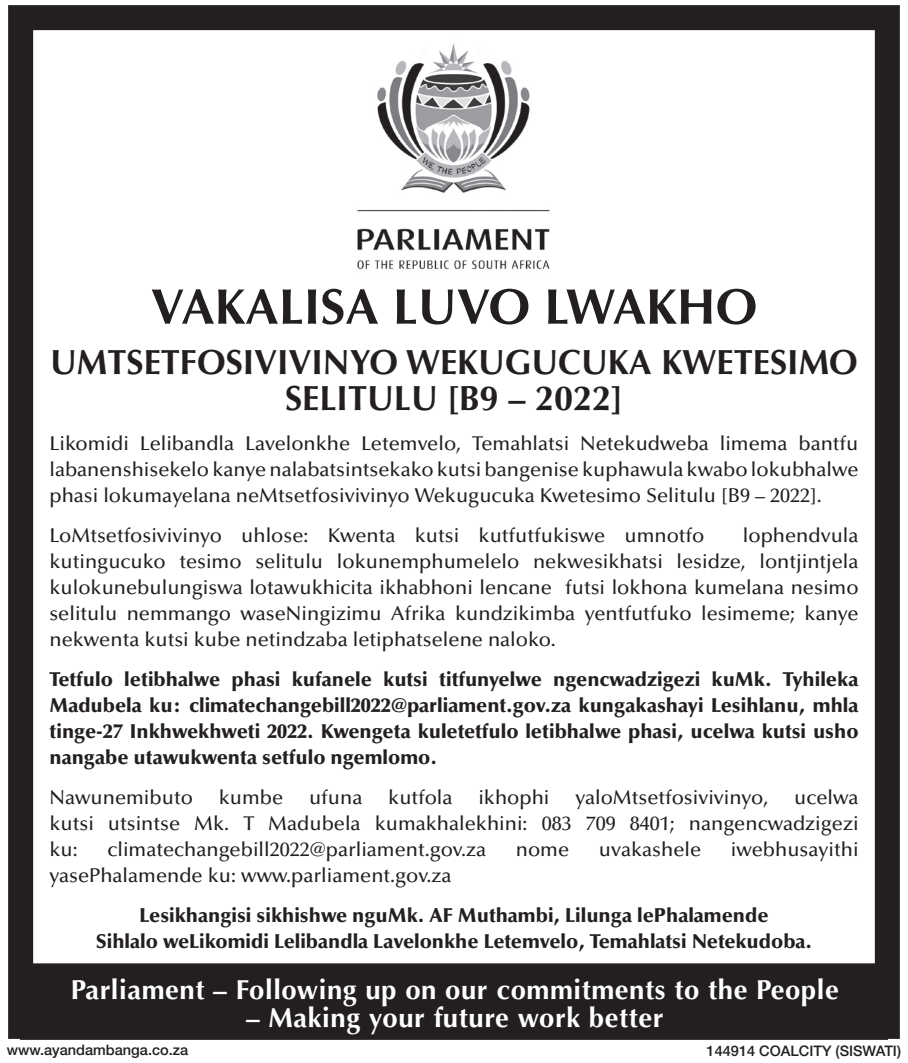
<style>
.page{position:relative;width:908px;height:1063px;background:#fff}
.page>*{position:absolute;margin:0;border:0;box-sizing:border-box;transform-origin:0 0}
.t1{font:700 50px "Optima LT Std";color:#231f20}
.t2{font:700 35px/36px "Optima LT Std";color:#231f20;text-align:center}
.t3{font:700 27.5px "Optima LT Std";letter-spacing:.02em;color:#fff}
.t4{font:500 20px/26px "Optima LT Std";color:#231f20;text-align:justify}
.t5{font:900 20px/26px "Optima LT Std";color:#231f20;text-align:justify}
.t6{font:500 14.5px "Helvetica Neue LT Std";color:#231f20}
</style>
<div class="page">
<img style="left:357px;top:43px;width:193px;height:227px">
<div style="left:8px;top:5px;width:891px;height:1034px;border:25px solid #231f20"></div>
<div style="left:20px;top:963px;width:867px;height:77px;border:25px solid #231f20"></div>
<div style="left:32px;top:979px;width:845px;height:48px;background:#231f20"></div>
<h1 class="t1" style="left:151px;top:278px;width:608px">VAKALISA LUVO LWAKHO</h1>
<h2 class="t2" style="left:50px;top:344px;width:808px">UMTSETFOSIVIVINYO WEKUGUCUKA KWETESIMO<br>SELITULU [B9 – 2022]</h2>
<p class="t4" style="left:49px;top:431px;width:810px">Likomidi Lelibandla Lavelonkhe Letemvelo, Temahlatsi Netekudweba limema bantfu labanenshisekelo kanye nalabatsintsekako kutsi bangenise kuphawula kwabo lokubhalwe phasi lokumayelana neMtsetfosivivinyo Wekugucuka Kwetesimo Selitulu [B9 – 2022].</p>
<p class="t4" style="left:49px;top:523px;width:656px">LoMtsetfosivivinyo uhlose: Kwenta kutsi kutfutfukiswe umnotfo</p>
<p class="t4" style="left:49px;top:523px;width:810px;text-indent:693px">lophendvula kutingucuko tesimo selitulu lokunemphumelelo nekwesikhatsi lesidze, lontjintjela kulokunebulungiswa lotawukhicita ikhabhoni lencane futsi lokhona kumelana nesimo selitulu nemmango waseNingizimu Afrika kundzikimba yentfutfuko lesimeme; kanye nekwenta kutsi kube netindzaba letiphatselene naloko.</p>
<p class="t5" style="left:49px;top:666px;width:810px">Tetfulo letibhalwe phasi kufanele kutsi titfunyelwe ngencwadzigezi kuMk. Tyhileka Madubela ku: climatechangebill2022@parliament.gov.za kungakashayi Lesihlanu, mhla tinge-27 Inkhwekhweti 2022. Kwengeta kuletetfulo letibhalwe phasi, ucelwa kutsi usho nangabe utawukwenta setfulo ngemlomo.</p>
<p class="t4" style="left:49px;top:785px;width:145px">Nawunemibuto</p>
<p class="t4" style="left:219px;top:785px;width:66px">kumbe</p>
<p class="t4" style="left:309px;top:785px;width:55px">ufuna</p>
<p class="t4" style="left:388px;top:785px;width:66px">kutfola</p>
<p class="t4" style="left:478px;top:785px;width:73px">ikhophi</p>
<p class="t4" style="left:575px;top:785px;width:194px">yaloMtsetfosivivinyo,</p>
<p class="t4" style="left:49px;top:785px;width:810px;text-indent:744px">ucelwa kutsi utsintse Mk. T Madubela kumakhalekhini: 083 709 8401; nangencwadzigezi ku:</p>
<p class="t4" style="left:107px;top:837px;width:380px">climatechangebill2022@parliament.gov.za</p>
<p class="t4" style="left:515px;top:837px;width:55px">nome</p>
<p class="t4" style="left:598px;top:837px;width:104px">uvakashele</p>
<p class="t4" style="left:730px;top:837px;width:129px">iwebhusayithi</p>
<p class="t4" style="left:49px;top:863px;width:403px">yasePhalamende ku: www.parliament.gov.za</p>
<p class="t5" style="left:96px;top:902px;width:717px;text-align:center">Lesikhangisi sikhishwe nguMk. AF Muthambi, Lilunga lePhalamende<br>Sihlalo weLikomidi Lelibandla Lavelonkhe Letemvelo, Temahlatsi Netekudoba.</p>
<h3 class="t3" style="left:71px;top:974px;width:769px">Parliament – Following up on our commitments to the People</h3>
<h3 class="t3" style="left:246px;top:1002px;width:418px">– Making your future work better</h3>
<p class="t6" style="left:7px;top:1041px;width:183px">www.ayandambanga.co.za</p>
<p class="t6" style="left:706px;top:1042px;width:196px">144914 COALCITY (SISWATI)</p>
</div>
